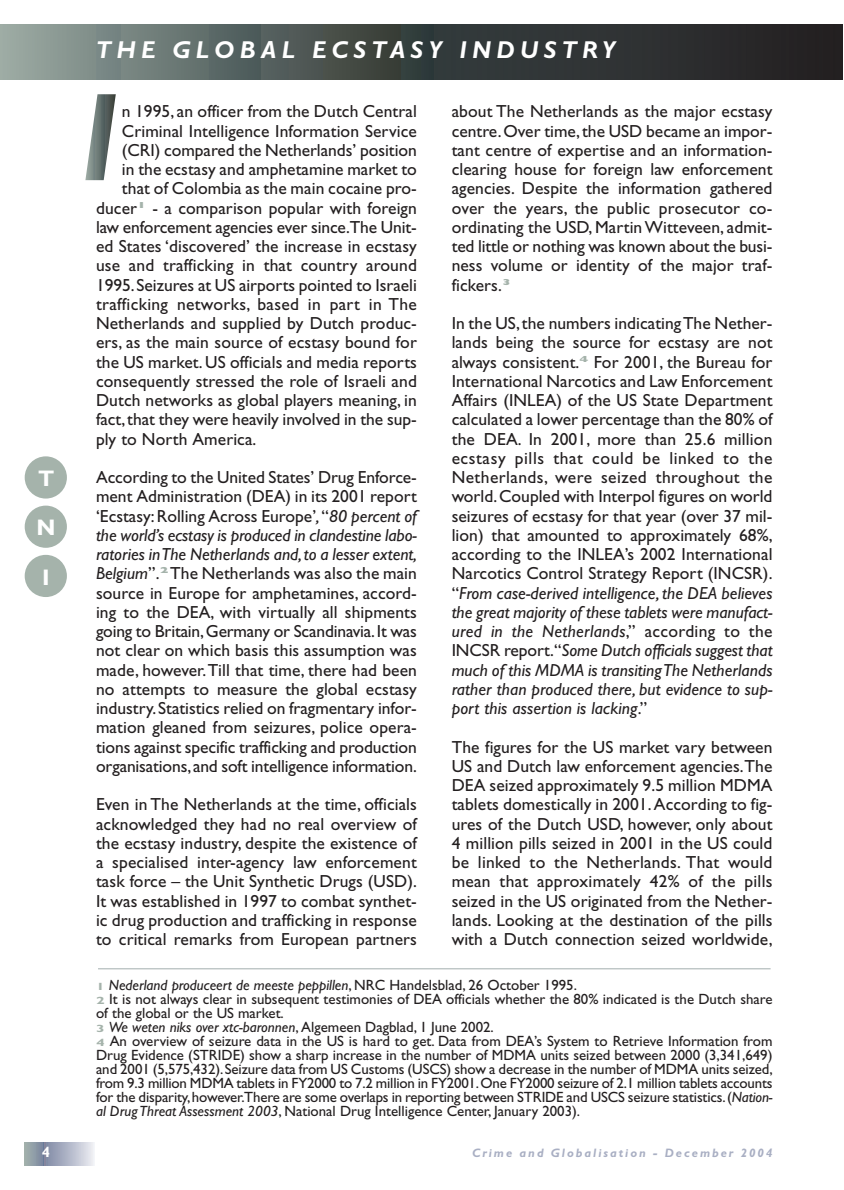
<style>
.page{position:relative;width:844px;height:1190px;background:#fff}
.page>*{position:absolute;margin:0;border:0;box-sizing:border-box;transform-origin:0 0}
.t1{font:italic 700 24.5px "Gill Sans";letter-spacing:.21em;color:#fff}
.t2{font:700 22.57px/49.4px "Gill Sans";color:#fff;text-align:justify}
.t3{font:17.5px/19.2px "Gill Sans";letter-spacing:.005em;color:#231f20;text-align:justify}
.t4{font:14.88px/14px "Gill Sans";color:#231f20}
.t5{font:700 14.88px "Gill Sans";color:#fff}
.t6{font:italic 700 12.25px "Gill Sans";letter-spacing:.16em;color:#a9afc3}
.s1{font-style:italic}
.s2{font-weight:700;font-size:10.5px;color:#a5b3ab}
</style>
<div class="page">
<div style="left:25px;top:456px;width:42px;height:43px;background:#a5b3ab;border-radius:50%"></div>
<div style="left:25px;top:506px;width:42px;height:42px;background:#a5b3ab;border-radius:50%"></div>
<div style="left:25px;top:555px;width:42px;height:42px;background:#a5b3ab;border-radius:50%"></div>
<div style="left:0;top:25px;width:434px;height:54px;background:linear-gradient(to right,#97a7a2,#2c3330)"></div>
<div style="left:434px;top:25px;width:408px;height:54px;background:linear-gradient(to right,#353d3f,#252122)"></div>
<div style="left:47px;top:1142px;width:47px;height:23px;background:linear-gradient(to right,#838ca7,#ecedf2)"></div>
<svg style="left:25px;top:1142px;width:22px;height:23px"></svg>
<hr style="left:98px;top:969px;width:672px;height:1px;background:#a2adae">
<svg style="left:85px;top:94px;width:31px;height:86px"></svg>
<p class="t2" style="left:36px;top:456px;width:21px">T N I</p>
<h1 class="t1" style="left:96px;top:41px;width:521px">THE GLOBAL ECSTASY INDUSTRY</h1>
<p class="t3" style="left:122px;top:104px;width:296px">n 1995, an officer from the Dutch Central</p>
<p class="t3" style="left:122px;top:123px;width:296px">Criminal Intelligence Information Service</p>
<p class="t3" style="left:122px;top:142px;width:296px">(CRI) compared the Netherlands’ position</p>
<p class="t3" style="left:122px;top:161px;width:296px">in the ecstasy and amphetamine market to</p>
<p class="t3" style="left:122px;top:181px;width:296px">that of Colombia as the main cocaine pro-</p>
<p class="t3" style="left:96px;top:200px;width:322px">ducer<sup>1</sup> - a comparison popular with foreign</p>
<p class="t3" style="left:96px;top:219px;width:322px">law enforcement agencies ever since.The Unit-</p>
<p class="t3" style="left:96px;top:238px;width:322px">ed States ‘discovered’ the increase in ecstasy</p>
<p class="t3" style="left:96px;top:258px;width:322px">use and trafficking in that country around</p>
<p class="t3" style="left:96px;top:277px;width:322px">1995.Seizures at US airports pointed to Israeli</p>
<p class="t3" style="left:96px;top:296px;width:322px">trafficking networks, based in part in The</p>
<p class="t3" style="left:96px;top:315px;width:322px">Netherlands and supplied by Dutch produc-</p>
<p class="t3" style="left:96px;top:335px;width:322px">ers, as the main source of ecstasy bound for</p>
<p class="t3" style="left:96px;top:354px;width:322px">the US market. US officials and media reports</p>
<p class="t3" style="left:96px;top:373px;width:322px">consequently stressed the role of Israeli and</p>
<p class="t3" style="left:96px;top:392px;width:322px">Dutch networks as global players meaning, in</p>
<p class="t3" style="left:96px;top:412px;width:322px">fact,that they were heavily involved in the sup-</p>
<p class="t3" style="left:96px;top:431px;width:162px">ply to North America.</p>
<p class="t3" style="left:96px;top:469px;width:322px">According to the United States’ Drug Enforce&shy;ment Administration (DEA) in its 2001 report ‘Ecstasy:Rolling Across Europe’<span class="s1">,</span> “<span class="s1">80 percent of the world’s ecstasy is produced in clandestine labo&shy;ratories in The Netherlands and,to a lesser extent, Belgium</span>”.<sup>2</sup>The Netherlands was also the main source in Europe for amphetamines, accord&shy;ing to the DEA, with virtually all shipments going to Britain,Germany or Scandinavia.It was not clear on which basis this assumption was made, however.Till that time, there had been no attempts to measure the global ecstasy industry.Statistics relied on fragmentary infor&shy;mation gleaned from seizures, police opera&shy;tions against specific trafficking and production organisations,and soft intelligence information.</p>
<p class="t3" style="left:96px;top:797px;width:322px">Even in The Netherlands at the time, officials acknowledged they had no real overview of the ecstasy industry, despite the existence of a specialised inter-agency law enforcement task force – the Unit Synthetic Drugs (USD).<br>It was established in 1997 to combat synthet&shy;ic drug production and trafficking in response to critical remarks from European partners</p>
<p class="t3" style="left:451px;top:104px;width:322px">about The Netherlands as the major ecstasy centre.Over time,the USD became an impor&shy;tant centre of expertise and an information&shy;clearing house for foreign law enforcement agencies. Despite the information gathered over the years, the public prosecutor co&shy;ordinating the USD, Martin Witteveen, admit&shy;ted little or nothing was known about the busi&shy;ness volume or identity of the major traf&shy;fickers.<sup>3</sup></p>
<p class="t3" style="left:451px;top:315px;width:322px">In the US,the numbers indicating The Nether&shy;lands being the source for ecstasy are not always consistent.<sup>4</sup> For 2001, the Bureau for International Narcotics and Law Enforcement Affairs (INLEA) of the US State Department calculated a lower percentage than the 80% of the DEA. In 2001, more than 25.6 million ecstasy pills that could be linked to the Netherlands, were seized throughout the world.Coupled with Interpol figures on world seizures of ecstasy for that year (over 37 mil&shy;lion) that amounted to approximately 68%, according to the INLEA’s 2002 International Narcotics Control Strategy Report (INCSR). “<span class="s1">From case-derived intelligence, the DEA believes the great majority of these tablets were manufact&shy;ured in the Netherlands</span>,” according to the INCSR report.“<span class="s1">Some Dutch officials suggest that much of this MDMA is transiting The Netherlands rather than produced there, but evidence to sup&shy;port this assertion is lacking</span>.”</p>
<p class="t3" style="left:451px;top:739px;width:322px">The figures for the US market vary between US and Dutch law enforcement agencies.The DEA seized approximately 9.5 million MDMA tablets domestically in 2001.According to fig&shy;ures of the Dutch USD, however, only about 4 million pills seized in 2001 in the US could be linked to the Netherlands. That would mean that approximately 42% of the pills seized in the US originated from the Nether&shy;lands. Looking at the destination of the pills with a Dutch connection seized worldwide,</p>
<p class="t4" style="left:96px;top:980px;width:678px"><span class="s2">1</span> <span class="s1">Nederland produceert de meeste peppillen</span>, NRC Handelsblad, 26 October 1995.<br><span class="s2">2</span> It is not always clear in subsequent testimonies of DEA officials whether the 80% indicated is the Dutch share of the global or the US market.<br><span class="s2">3</span> <span class="s1">We weten niks over xtc-baronnen</span>, Algemeen Dagblad, 1 June 2002.<br><span class="s2">4</span> An overview of seizure data in the US is hard to get. Data from DEA’s System to Retrieve Information from Drug Evidence (STRIDE) show a sharp increase in the number of MDMA units seized between 2000 (3,341,649) and 2001 (5,575,432).Seizure data from US Customs (USCS) show a decrease in the number of MDMA units seized, from 9.3 million MDMA tablets in FY2000 to 7.2 million in FY2001.One FY2000 seizure of 2.1 million tablets accounts for the disparity,however.There are some overlaps in reporting between STRIDE and USCS seizure statistics.(<span class="s1">Nation&shy;al Drug Threat Assessment 2003</span>, National Drug Intelligence Center, January 2003).</p>
<p class="t5" style="left:42px;top:1147px;width:10px">4</p>
<p class="t6" style="left:472px;top:1148px;width:302px">Crime and Globalisation - December 2004</p>
</div>
